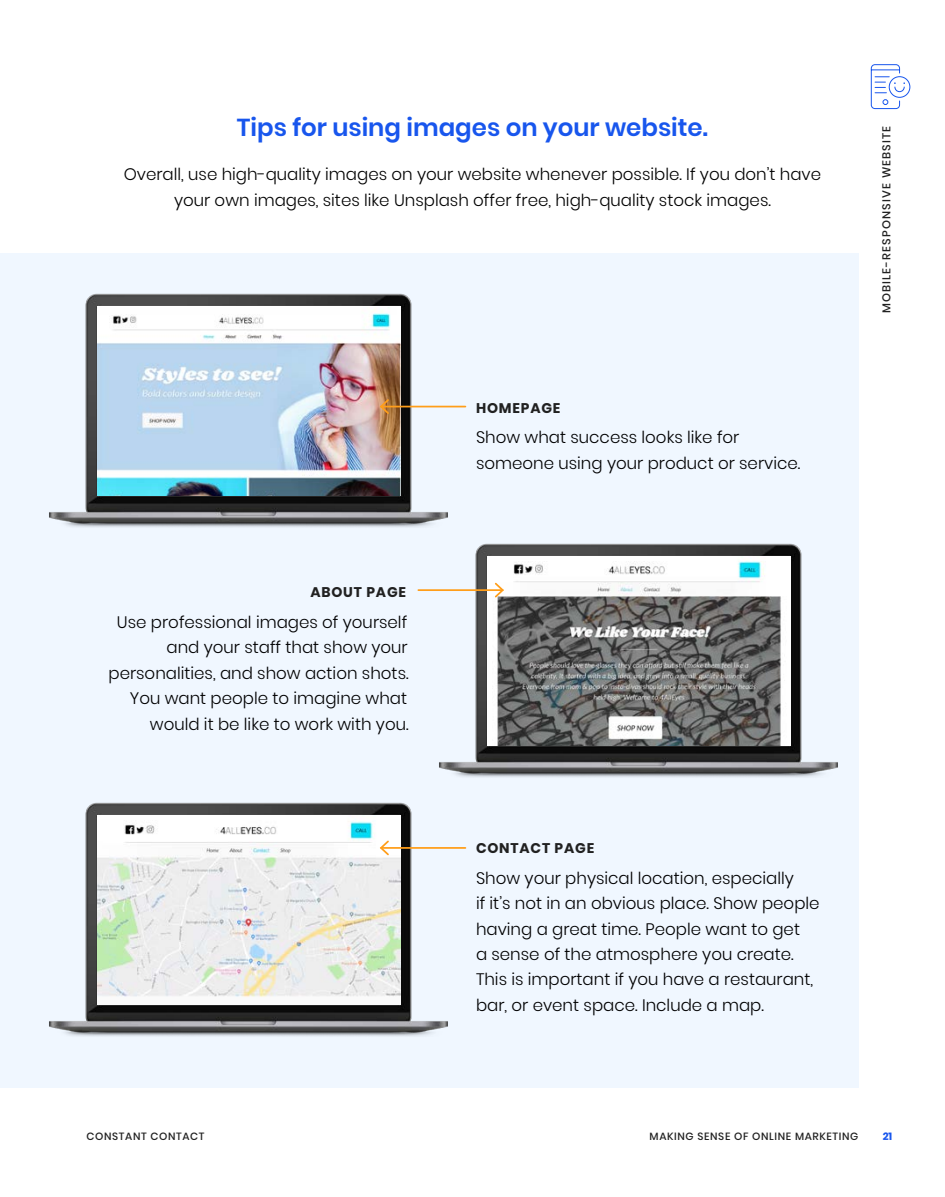
<style>
.page{position:relative;width:945px;height:1197px;background:#fff}
.page>*{position:absolute;margin:0;border:0;box-sizing:border-box;transform-origin:0 0}
.t1{font:600 24.5px "Poppins";color:#1856ed}
.t2{font:300 16.62px/25.4px "Poppins";color:#000}
.t3{font:700 14px "Poppins";letter-spacing:.06em;color:#212121}
.t4{font:500 11.38px "Poppins";letter-spacing:.1em;color:#212121}
.t5{font:500 10.5px "Poppins";letter-spacing:.06em;color:#212121}
.t6{font:700 10.5px "Poppins";color:#1856ed}
</style>
<div class="page">
<div style="left:889px;top:76px;width:21px;height:22px;border:1px solid #1856ed;border-radius:50%"></div>
<svg style="left:870px;top:64px;width:35px;height:45px"></svg>
<div style="left:0;top:253px;width:858px;height:834px;background:#f0f7ff"></div>
<img style="left:439px;top:543px;width:399px;height:234px">
<img style="left:487px;top:557px;width:303px;height:189px">
<img style="left:49px;top:802px;width:399px;height:234px">
<img style="left:97px;top:816px;width:303px;height:189px">
<img style="left:49px;top:293px;width:410px;height:234px">
<img style="left:97px;top:308px;width:303px;height:187px">
<hr style="left:381px;top:406px;width:84px;height:1px;background:#ff9e1a">
<svg style="left:378px;top:398px;width:13px;height:18px"></svg>
<hr style="left:418px;top:589px;width:85px;height:2px;background:#ff9e1a">
<svg style="left:493px;top:581px;width:12px;height:18px"></svg>
<hr style="left:381px;top:847px;width:84px;height:2px;background:#ff9e1a">
<svg style="left:378px;top:839px;width:13px;height:18px"></svg>
<h1 class="t1" style="left:237px;top:113px;width:473px">Tips for using images on your website.</h1>
<p class="t2" style="left:124px;top:162px;width:699px;text-align:center">Overall, use high-quality images on your website whenever possible. If you don’t have your own images, sites like Unsplash offer free, high-quality stock images.</p>
<p class="t3" style="left:310px;top:584px;width:97px">ABOUT PAGE</p>
<p class="t2" style="left:108px;top:610px;width:302px;text-align:right">Use professional images of yourself and your staff that show your personalities, and show action shots.<br>You want people to imagine what would it be like to work with you.</p>
<p class="t3" style="left:476px;top:400px;width:86px">HOMEPAGE</p>
<p class="t2" style="left:476px;top:425px;width:326px">Show what success looks like for someone using your product or service.</p>
<p class="t3" style="left:476px;top:840px;width:120px">CONTACT PAGE</p>
<p class="t2" style="left:476px;top:865px;width:345px">Show your physical location, especially<br>if it’s not in an obvious place. Show people having a great time. People want to get<br>a sense of the atmosphere you create.<br>This is important if you have a restaurant, bar, or event space. Include a map.</p>
<p class="t4" style="left:880px;top:313px;width:189px;rotate:-90deg">MOBILE-RESPONSIVE WEBSITE</p>
<p class="t5" style="left:87px;top:1130px;width:119px">CONSTANT CONTACT</p>
<p class="t5" style="left:650px;top:1130px;width:210px">MAKING SENSE OF ONLINE MARKETING</p>
<p class="t6" style="left:883px;top:1130px;width:11px">21</p>
</div>
